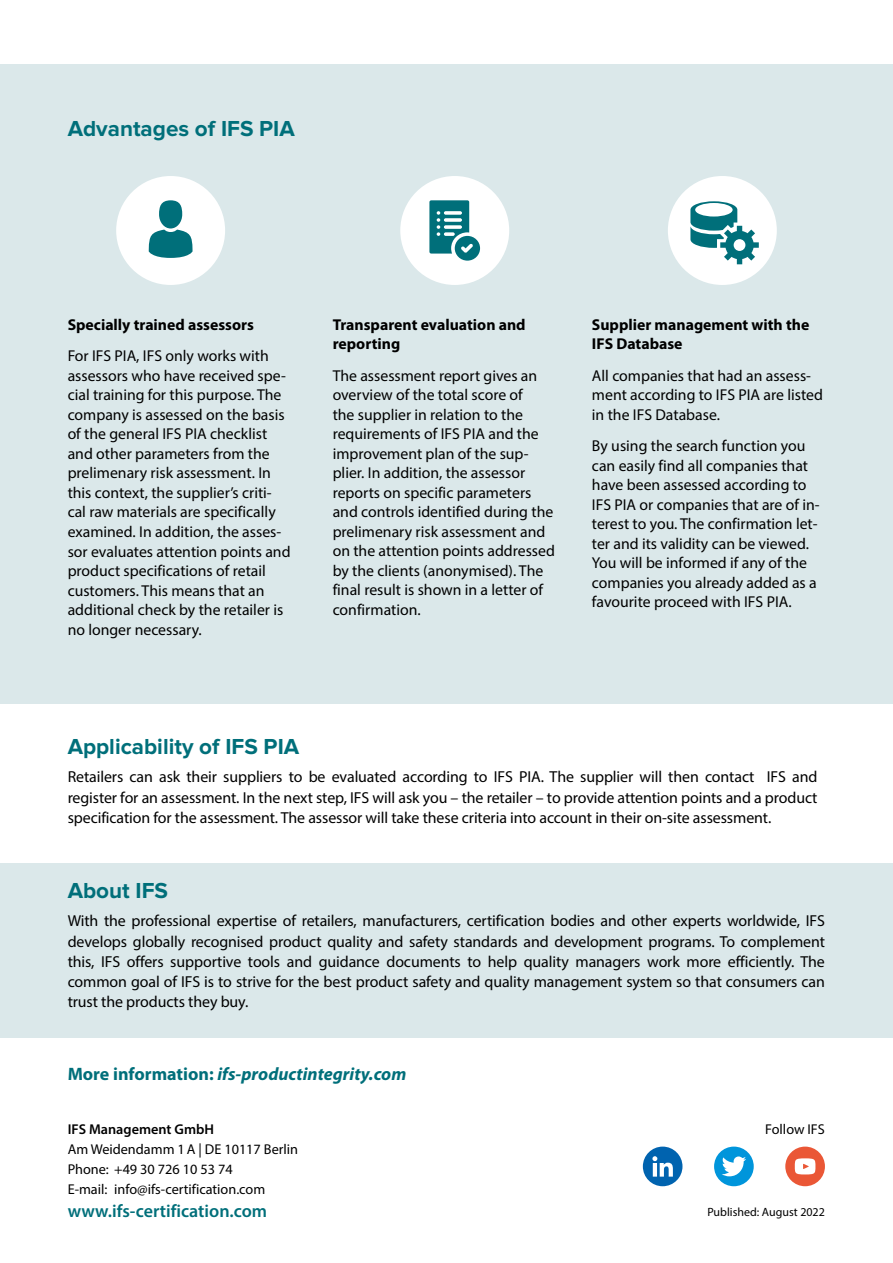
<style>
.page{position:relative;width:893px;height:1263px;background:#fff}
.page>*{position:absolute;margin:0;border:0;box-sizing:border-box;transform-origin:0 0}
.t1{font:700 22.5px "Proxima Nova";color:#006f7a}
.t2{font:italic 700 18px "Myriad Pro";color:#006f7a}
.t3{font:600 18px "Myriad Pro";color:#006f7a}
.t4{font:15.9px/20.2px "Myriad Pro";letter-spacing:-.005em;color:#000;text-align:justify}
.t5{font:15.75px/19.5px "Myriad Pro";color:#000}
.t6{font:700 15.75px/19.5px "Myriad Pro";color:#000}
.t7{font:14.25px/20px "Myriad Pro";color:#000}
.t8{font:600 14.25px "Myriad Pro";color:#000}
.t9{font:12px "Myriad Pro";color:#000}
.s1{font-style:normal}
</style>
<div class="page">
<div style="left:643px;top:1146px;width:39px;height:40px;background:#0063af;border-radius:50%"></div>
<svg style="left:652px;top:1156px;width:21px;height:20px"></svg>
<div style="left:714px;top:1146px;width:40px;height:40px;background:#0095db;border-radius:50%"></div>
<svg style="left:722px;top:1156px;width:24px;height:20px"></svg>
<svg style="left:785px;top:1146px;width:40px;height:40px"></svg>
<div style="left:795px;top:1158px;width:20px;height:16px;background:#fff;border-radius:50%"></div>
<svg style="left:803px;top:1164px;width:6px;height:5px"></svg>
<div style="left:0;top:64px;width:893px;height:640px;background:#dbe8ea"></div>
<div style="left:0;top:863px;width:893px;height:174px;background:#dbe8ea"></div>
<div style="left:116px;top:176px;width:109px;height:109px;background:#fff;border-radius:50%"></div>
<div style="left:400px;top:176px;width:109px;height:109px;background:#fff;border-radius:50%"></div>
<div style="left:668px;top:176px;width:109px;height:109px;background:#fff;border-radius:50%"></div>
<svg style="left:429px;top:200px;width:51px;height:61px"></svg>
<svg style="left:690px;top:201px;width:69px;height:63px"></svg>
<div style="left:159px;top:200px;width:23px;height:28px;background:#006f7a;border-radius:50%"></div>
<svg style="left:149px;top:230px;width:44px;height:28px"></svg>
<h1 class="t1" style="left:68px;top:115px;width:229px">Advantages of IFS PIA</h1>
<p class="t6" style="left:68px;top:315px;width:188px">Specially trained assessors</p>
<p class="t5" style="left:68px;top:346px;width:224px">For IFS PIA, IFS only works with assessors who have received spe&shy;cial training for this purpose. The company is assessed on the basis of the general IFS PIA checklist and other parameters from the prelimenary risk assessment. In this context, the supplier’s criti&shy;cal raw materials are specifically examined. In addition, the asses&shy;sor evaluates attention points and product specifications of retail customers. This means that an additional check by the retailer is no longer necessary.</p>
<p class="t6" style="left:333px;top:315px;width:194px">Transparent evaluation and reporting</p>
<p class="t5" style="left:333px;top:366px;width:224px">The assessment report gives an overview of the total score of<br>the supplier in relation to the requirements of IFS PIA and the improvement plan of the sup&shy;plier. In addition, the assessor reports on specific parameters and controls identified during the prelimenary risk assessment and on the attention points addressed by the clients (anonymised). The final result is shown in a letter of confirmation.</p>
<p class="t6" style="left:592px;top:315px;width:219px">Supplier management with the<br>IFS Database</p>
<p class="t5" style="left:592px;top:366px;width:232px">All companies that had an assess&shy;ment according to IFS PIA are listed in the IFS Database.</p>
<p class="t5" style="left:592px;top:436px;width:229px">By using the search function you can easily find all companies that have been assessed according to IFS PIA or companies that are of in&shy;terest to you. The confirmation let&shy;ter and its validity can be viewed.<br>You will be informed if any of the companies you already added as a favourite proceed with IFS PIA.</p>
<h1 class="t1" style="left:68px;top:733px;width:233px">Applicability of IFS PIA</h1>
<p class="t4" style="left:68px;top:767px;width:751px">Retailers can ask their suppliers to be evaluated according to IFS PIA. The supplier will then contact IFS and register for an assessment. In the next step, IFS will ask you – the retailer – to provide attention points and a product specification for the assessment. The assessor will take these criteria into account in their on-site assessment.</p>
<h1 class="t1" style="left:68px;top:877px;width:102px">About IFS</h1>
<p class="t4" style="left:68px;top:911px;width:759px">With the professional expertise of retailers, manufacturers, certification bodies and other experts worldwide, IFS develops globally recognised product quality and safety standards and development programs. To complement this, IFS offers supportive tools and guidance documents to help quality managers work more efficiently. The common goal of IFS is to strive for the best product safety and quality management system so that consumers can trust the products they buy.</p>
<p class="t2" style="left:68px;top:1064px;width:340px"><span class="s1">More information:</span> ifs-productintegrity.com</p>
<p class="t8" style="left:68px;top:1120px;width:148px">IFS Management GmbH</p>
<p class="t7" style="left:765px;top:1119px;width:61px">Follow IFS</p>
<p class="t7" style="left:68px;top:1139px;width:232px">Am Weidendamm 1A | DE 10117 Berlin<br>Phone: +49 30 726 10 53 74<br>E-mail: info@ifs-certification.com</p>
<p class="t3" style="left:68px;top:1200px;width:201px">www.ifs-certification.com</p>
<p class="t9" style="left:707px;top:1205px;width:119px">Published: August 2022</p>
</div>
